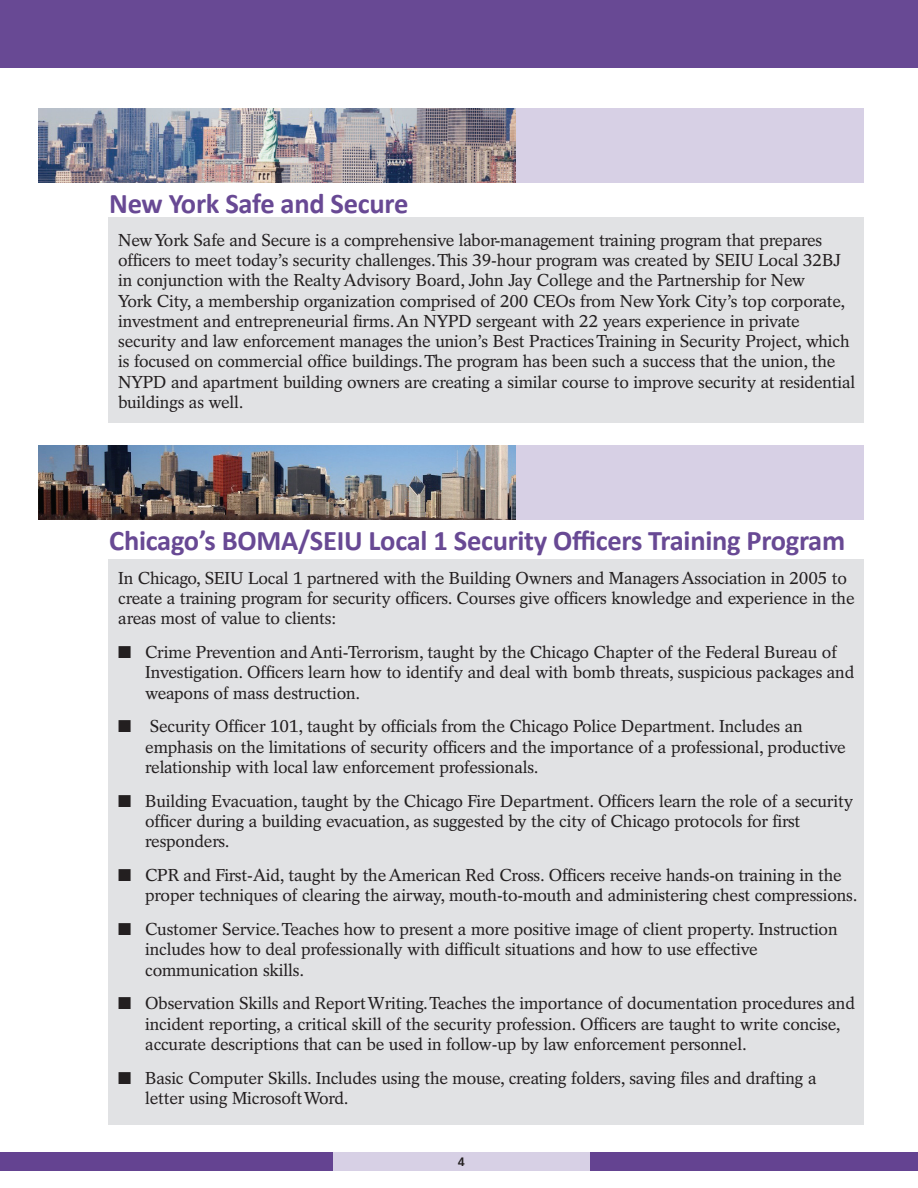
<style>
.page{position:relative;width:918px;height:1188px;background:#fff}
.page>*{position:absolute;margin:0;border:0;box-sizing:border-box;transform-origin:0 0}
.t1{font:700 28.5px "Calibri";letter-spacing:-.01em;color:#684994}
.t2{font:17.25px/20.2px "Rotation LT Std";letter-spacing:-.01em;color:#231f20}
.t3{font:700 12px "Vectora LT Std";color:#231f20}
</style>
<div class="page">
<div style="left:0;top:0;width:918px;height:68px;background:#684994"></div>
<div style="left:0;top:1152px;width:918px;height:18px;background:#644391"></div>
<div style="left:333px;top:1152px;width:257px;height:18px;background:#d7d0e5"></div>
<div style="left:387px;top:445px;width:477px;height:75px;background:#d7d0e5"></div>
<div style="left:387px;top:108px;width:477px;height:75px;background:#d7d0e5"></div>
<div style="left:108px;top:559px;width:756px;height:566px;background:#e1e2e4"></div>
<div style="left:108px;top:218px;width:756px;height:205px;background:#e1e2e4"></div>
<img style="left:39px;top:445px;width:477px;height:75px">
<img style="left:39px;top:108px;width:477px;height:75px">
<h1 class="t1" style="left:109px;top:186px;width:301px">New York Safe and Secure</h1>
<p class="t2" style="left:118px;top:230px;width:739px">New York Safe and Secure is a comprehensive labor-management training program that prepares officers to meet today’s security challenges. This 39-hour program was created by SEIU Local 32BJ in conjunction with the Realty Advisory Board, John Jay College and the Partnership for New<br>York City, a membership organization comprised of 200 CEOs from New York City’s top corporate, investment and entrepreneurial firms. An NYPD sergeant with 22 years experience in private security and law enforcement manages the union’s Best Practices Training in Security Project, which is focused on commercial office buildings. The program has been such a success that the union, the NYPD and apartment building owners are creating a similar course to improve security at residential buildings as well.</p>
<h1 class="t1" style="left:109px;top:523px;width:738px">Chicago’s BOMA/SEIU Local 1 Security Officers Training Program</h1>
<p class="t2" style="left:118px;top:568px;width:738px">In Chicago, SEIU Local 1 partnered with the Building Owners and Managers Association in 2005 to create a training program for security officers. Courses give officers knowledge and experience in the areas most of value to clients:</p>
<p class="t2" style="left:145px;top:642px;width:711px;text-indent:-27px">■ Crime Prevention and Anti-Terrorism, taught by the Chicago Chapter of the Federal Bureau of<br>Investigation. Officers learn how to identify and deal with bomb threats, suspicious packages and weapons of mass destruction.</p>
<p class="t2" style="left:145px;top:716px;width:702px;text-indent:-27px">■ Security Officer 101, taught by officials from the Chicago Police Department. Includes an emphasis on the limitations of security officers and the importance of a professional, productive relationship with local law enforcement professionals.</p>
<p class="t2" style="left:145px;top:791px;width:710px;text-indent:-27px">■ Building Evacuation, taught by the Chicago Fire Department. Officers learn the role of a security officer during a building evacuation, as suggested by the city of Chicago protocols for first responders.</p>
<p class="t2" style="left:145px;top:865px;width:714px;text-indent:-27px">■ CPR and First-Aid, taught by the American Red Cross. Officers receive hands-on training in the proper techniques of clearing the airway, mouth-to-mouth and administering chest compressions.</p>
<p class="t2" style="left:145px;top:919px;width:694px;text-indent:-27px">■ Customer Service. Teaches how to present a more positive image of client property. Instruction includes how to deal professionally with difficult situations and how to use effective communication skills.</p>
<p class="t2" style="left:145px;top:993px;width:711px;text-indent:-27px">■ Observation Skills and Report Writing. Teaches the importance of documentation procedures and incident reporting, a critical skill of the security profession. Officers are taught to write concise, accurate descriptions that can be used in follow-up by law enforcement personnel.</p>
<p class="t2" style="left:145px;top:1068px;width:673px;text-indent:-27px">■ Basic Computer Skills. Includes using the mouse, creating folders, saving files and drafting a letter using Microsoft Word.</p>
<p class="t3" style="left:458px;top:1154px;width:9px">4</p>
</div>
